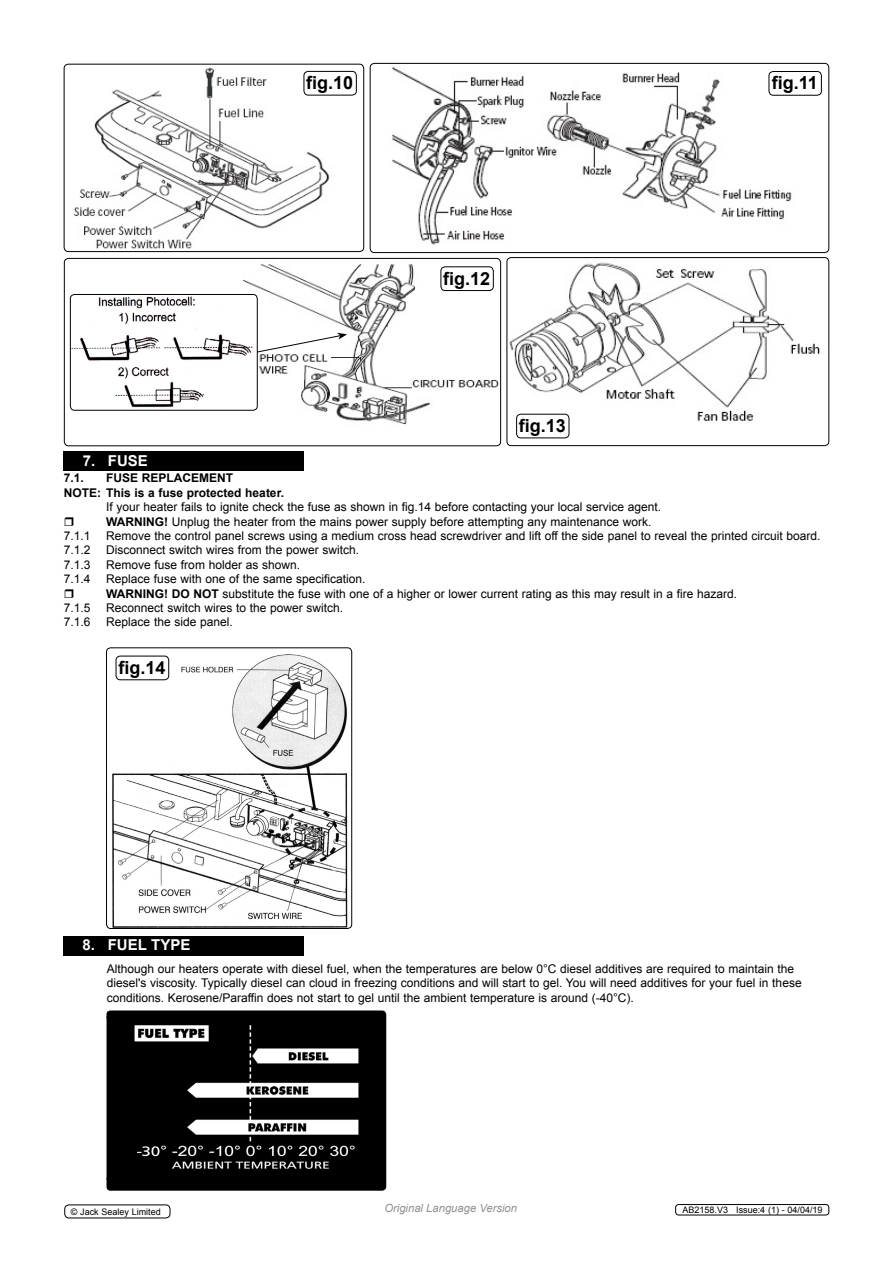
<style>
.page{position:relative;width:893px;height:1263px;background:#fff}
.page>*{position:absolute;margin:0;border:0;box-sizing:border-box;transform-origin:0 0}
.t1{font:700 18px "Arial";color:#000}
.t2{font:700 15px "Arial";color:#fff}
.t3{font:12px/14.4px "Arial";color:#000}
.t4{font:700 12px/14.4px "Arial";color:#000}
.t5{font:italic 11.25px "Arial";color:#8f9194}
.t6{font:9px "Arial";color:#000}
.s1{font-weight:700}
</style>
<div class="page">
<img style="left:108px;top:649px;width:244px;height:279px">
<div style="left:106px;top:647px;width:246px;height:282px;border:1px solid #000;border-radius:4px"></div>
<img style="left:243px;top:258px;width:258px;height:188px">
<div style="left:64px;top:258px;width:437px;height:188px;border:1px solid #000;border-radius:4px"></div>
<img style="left:64px;top:67px;width:271px;height:185px">
<div style="left:64px;top:64px;width:300px;height:188px;border:1px solid #000;border-radius:4px"></div>
<img style="left:392px;top:66px;width:400px;height:179px">
<div style="left:370px;top:63px;width:459px;height:190px;border:1px solid #000;border-radius:4px"></div>
<img style="left:507px;top:258px;width:322px;height:188px">
<div style="left:507px;top:257px;width:322px;height:189px;border:1px solid #000;border-radius:4px"></div>
<img style="left:70px;top:294px;width:186px;height:115px">
<div style="left:70px;top:294px;width:188px;height:117px;border:1px solid #000;border-radius:4px"></div>
<svg style="left:256px;top:333px;width:91px;height:20px"></svg>
<div style="left:441px;top:267px;width:52px;height:24px;background:#fff;border-radius:4px"></div>
<div style="left:441px;top:266px;width:53px;height:25px;border:1px solid #000;border-radius:4px"></div>
<div style="left:517px;top:414px;width:52px;height:24px;background:#fff;border-radius:4px"></div>
<div style="left:516px;top:414px;width:53px;height:24px;border:1px solid #000;border-radius:4px"></div>
<div style="left:116px;top:656px;width:53px;height:24px;background:#fff;border-radius:4px"></div>
<div style="left:116px;top:656px;width:53px;height:24px;border:1px solid #000;border-radius:4px"></div>
<div style="left:64px;top:451px;width:240px;height:19px;background:#000"></div>
<div style="left:64px;top:936px;width:240px;height:19px;background:#000"></div>
<div style="left:304px;top:71px;width:52px;height:24px;background:#fff;border-radius:4px"></div>
<div style="left:304px;top:71px;width:53px;height:24px;border:1px solid #000;border-radius:4px"></div>
<div style="left:769px;top:72px;width:52px;height:23px;background:#fff;border-radius:4px"></div>
<div style="left:769px;top:71px;width:53px;height:25px;border:1px solid #000;border-radius:4px"></div>
<div style="left:64px;top:1204px;width:106px;height:14px;border:1px solid #000;border-radius:4px"></div>
<div style="left:675px;top:1204px;width:154px;height:11px;border:1px solid #000;border-radius:3px"></div>
<img style="left:106px;top:1010px;width:280px;height:181px">
<h1 class="t1" style="left:306px;top:71px;width:49px">fig.10</h1>
<h1 class="t1" style="left:772px;top:71px;width:48px">fig.11</h1>
<p class="t2" style="left:83px;top:450px;width:24px">7. fuse</p>
<h1 class="t1" style="left:443px;top:266px;width:49px">fig.12</h1>
<h1 class="t1" style="left:519px;top:414px;width:49px">fig.13</h1>
<p class="t4" style="left:64px;top:471px;width:22px">7.1.</p>
<p class="t4" style="left:106px;top:471px;width:17px">Fuse</p>
<p class="t4" style="left:64px;top:471px;width:222px;text-indent:78px">Replacement<br>NOTE: This is a fuse protected heater.</p>
<p class="t3" style="left:106px;top:500px;width:556px">If your heater fails to ignite check the fuse as shown in fig.14 before contacting your local service agent.<br><span class="s1">WARNING!</span> Unplug the heater from the mains power supply before attempting any maintenance work.</p>
<p class="t3" style="left:64px;top:529px;width:28px">7.1.1</p>
<p class="t3" style="left:106px;top:529px;width:716px">Remove the control panel screws using a medium cross head screwdriver and lift off the side panel to reveal the printed circuit board.</p>
<p class="t3" style="left:64px;top:543px;width:28px">7.1.2</p>
<p class="t3" style="left:106px;top:543px;width:254px">Disconnect switch wires from the power switch.</p>
<p class="t3" style="left:64px;top:557px;width:28px">7.1.3</p>
<p class="t3" style="left:106px;top:557px;width:195px">Remove fuse from holder as shown.</p>
<p class="t3" style="left:64px;top:572px;width:28px">7.1.4</p>
<p class="t3" style="left:106px;top:572px;width:632px">Replace fuse with one of the same specification.<br><span class="s1">WARNING! DO NOT</span> substitute the fuse with one of a higher or lower current rating as this may result in a fire hazard.</p>
<p class="t3" style="left:64px;top:601px;width:28px">7.1.5</p>
<p class="t3" style="left:106px;top:601px;width:238px">Reconnect switch wires to the power switch.</p>
<p class="t3" style="left:64px;top:615px;width:28px">7.1.6</p>
<p class="t3" style="left:106px;top:615px;width:128px">Replace the side panel.</p>
<h1 class="t1" style="left:118px;top:656px;width:49px">fig.14</h1>
<p class="t2" style="left:83px;top:935px;width:109px">8. FUEL TYPE</p>
<p class="t3" style="left:107px;top:961px;width:696px">Although our heaters operate with diesel fuel, when the temperatures are below 0°C diesel additives are required to maintain the diesel's viscosity. Typically diesel can cloud in freezing conditions and will start to gel. You will need additives for your fuel in these conditions. Kerosene/Paraffin does not start to gel until the ambient temperature is around (-40°C).</p>
<p class="t6" style="left:71px;top:1206px;width:91px">© Jack Sealey Limited</p>
<p class="t5" style="left:384px;top:1201px;width:134px">Original Language Version</p>
<p class="t6" style="left:682px;top:1204px;width:142px">AB2158.V3 Issue:4 (1) - 04/04/19</p>
</div>
